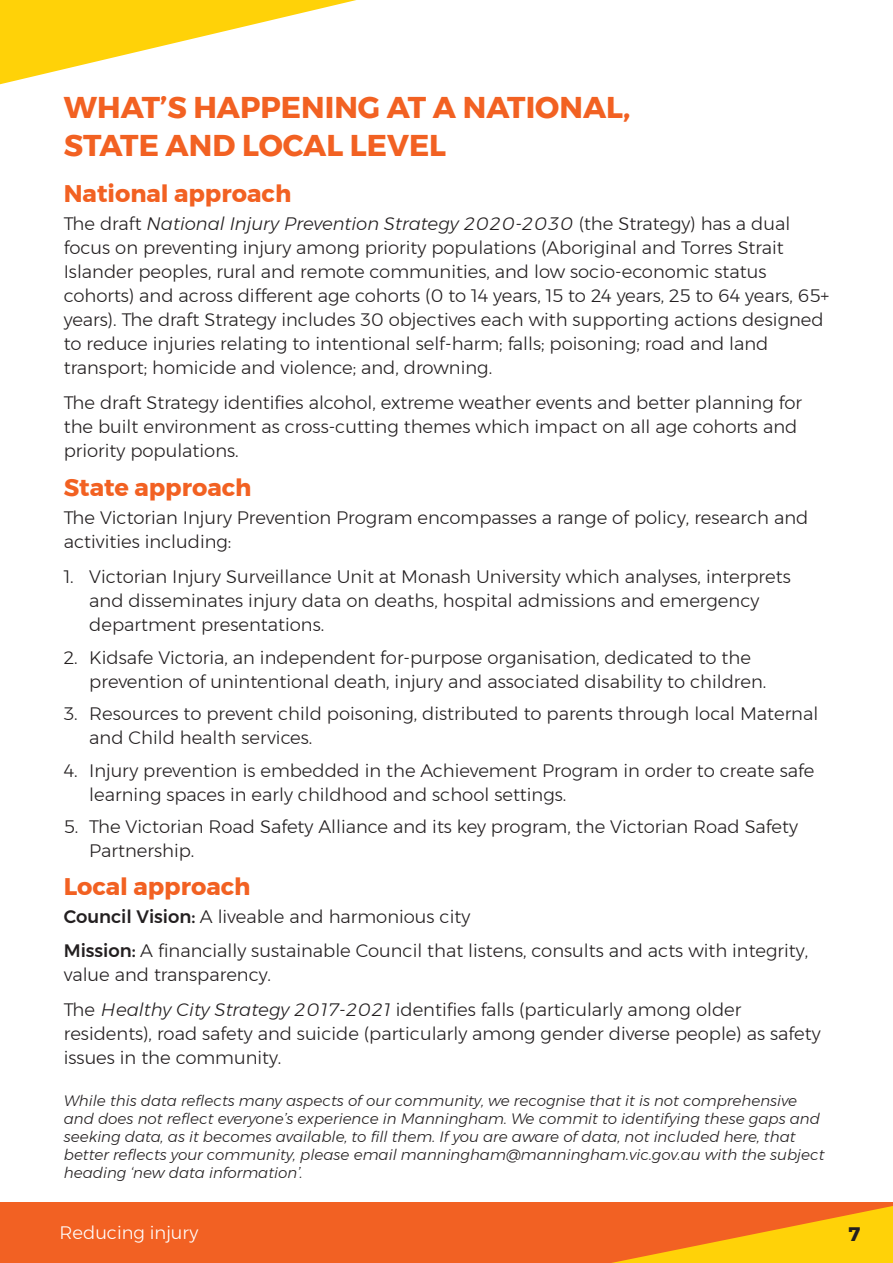
<style>
.page{position:relative;width:893px;height:1263px;background:#fff}
.page>*{position:absolute;margin:0;border:0;box-sizing:border-box;transform-origin:0 0}
.t1{font:700 30px/37.5px "Montserrat";color:#f26122}
.t2{font:700 24px "Montserrat";color:#f26122}
.t3{font:700 19.5px "Montserrat";color:#231f20}
.body{font:300 18px/24px "Montserrat";color:#231f20}
.bullets{font:300 18px/24px "Montserrat";color:#231f20}
.t4{font:300 18px "Montserrat";color:#fff}
.body-2{font:italic 300 15px/18px "Montserrat";color:#231f20}
.s1{font-style:italic}
.s2{font-weight:500}
</style>
<div class="page">
<div style="left:0;top:1202px;width:893px;height:61px;background:#f26123"></div>
<svg style="left:612px;top:1206px;width:281px;height:57px"></svg>
<svg style="left:0;top:0;width:356px;height:85px"></svg>
<h1 class="t1" style="left:64px;top:89px;width:568px">WHAT’S HAPPENING AT A NATIONAL,<br>STATE AND LOCAL LEVEL</h1>
<h2 class="t2" style="left:64px;top:174px;width:229px">National approach</h2>
<p class="body" style="left:64px;top:211px;width:767px">The draft <span class="s1">National Injury Prevention Strategy 2020-2030</span> (the Strategy) has a dual focus on preventing injury among priority populations (Aboriginal and Torres Strait Islander peoples, rural and remote communities, and low socio-economic status cohorts) and across different age cohorts (0 to 14 years, 15 to 24 years, 25 to 64 years, 65+ years). The draft Strategy includes 30 objectives each with supporting actions designed to reduce injuries relating to intentional self-harm; falls; poisoning; road and land transport; homicide and violence; and, drowning.</p>
<p class="body" style="left:64px;top:390px;width:740px">The draft Strategy identifies alcohol, extreme weather events and better planning for the built environment as cross-cutting themes which impact on all age cohorts and priority populations.</p>
<h2 class="t2" style="left:64px;top:468px;width:189px">State approach</h2>
<p class="body" style="left:64px;top:506px;width:746px">The Victorian Injury Prevention Program encompasses a range of policy, research and activities including:</p>
<p class="bullets" style="left:89px;top:564px;width:703px;text-indent:-26px">1. Victorian Injury Surveillance Unit at Monash University which analyses, interprets and disseminates injury data on deaths, hospital admissions and emergency department presentations.</p>
<p class="bullets" style="left:89px;top:645px;width:679px;text-indent:-26px">2. Kidsafe Victoria, an independent for-purpose organisation, dedicated to the prevention of unintentional death, injury and associated disability to children.</p>
<p class="bullets" style="left:89px;top:701px;width:730px;text-indent:-26px">3. Resources to prevent child poisoning, distributed to parents through local Maternal and Child health services.</p>
<p class="bullets" style="left:89px;top:758px;width:726px;text-indent:-26px">4. Injury prevention is embedded in the Achievement Program in order to create safe learning spaces in early childhood and school settings.</p>
<p class="bullets" style="left:89px;top:814px;width:710px;text-indent:-26px">5. The Victorian Road Safety Alliance and its key program, the Victorian Road Safety<br>Partnership.</p>
<h2 class="t2" style="left:64px;top:867px;width:188px">Local approach</h2>
<p class="body" style="left:64px;top:904px;width:408px"><span class="s2">Council Vision:</span> A liveable and harmonious city</p>
<p class="body" style="left:64px;top:939px;width:746px"><span class="s2">Mission:</span> A financially sustainable Council that listens, consults and acts with integrity, value and transparency.</p>
<p class="body" style="left:64px;top:997px;width:758px">The <span class="s1">Healthy City Strategy 2017-2021</span> identifies falls (particularly among older residents), road safety and suicide (particularly among gender diverse people) as safety issues in the community.</p>
<p class="body-2" style="left:64px;top:1091px;width:762px">While this data reflects many aspects of our community, we recognise that it is not comprehensive and does not reflect everyone’s experience in Manningham. We commit to identifying these gaps and seeking data, as it becomes available, to fill them. If you are aware of data, not included here, that better reflects your community, please email manningham@manningham.vic.gov.au with the subject heading ‘new data information’.</p>
<p class="t4" style="left:60px;top:1219px;width:140px">Reducing injury</p>
<p class="t3" style="left:849px;top:1218px;width:13px">7</p>
</div>
